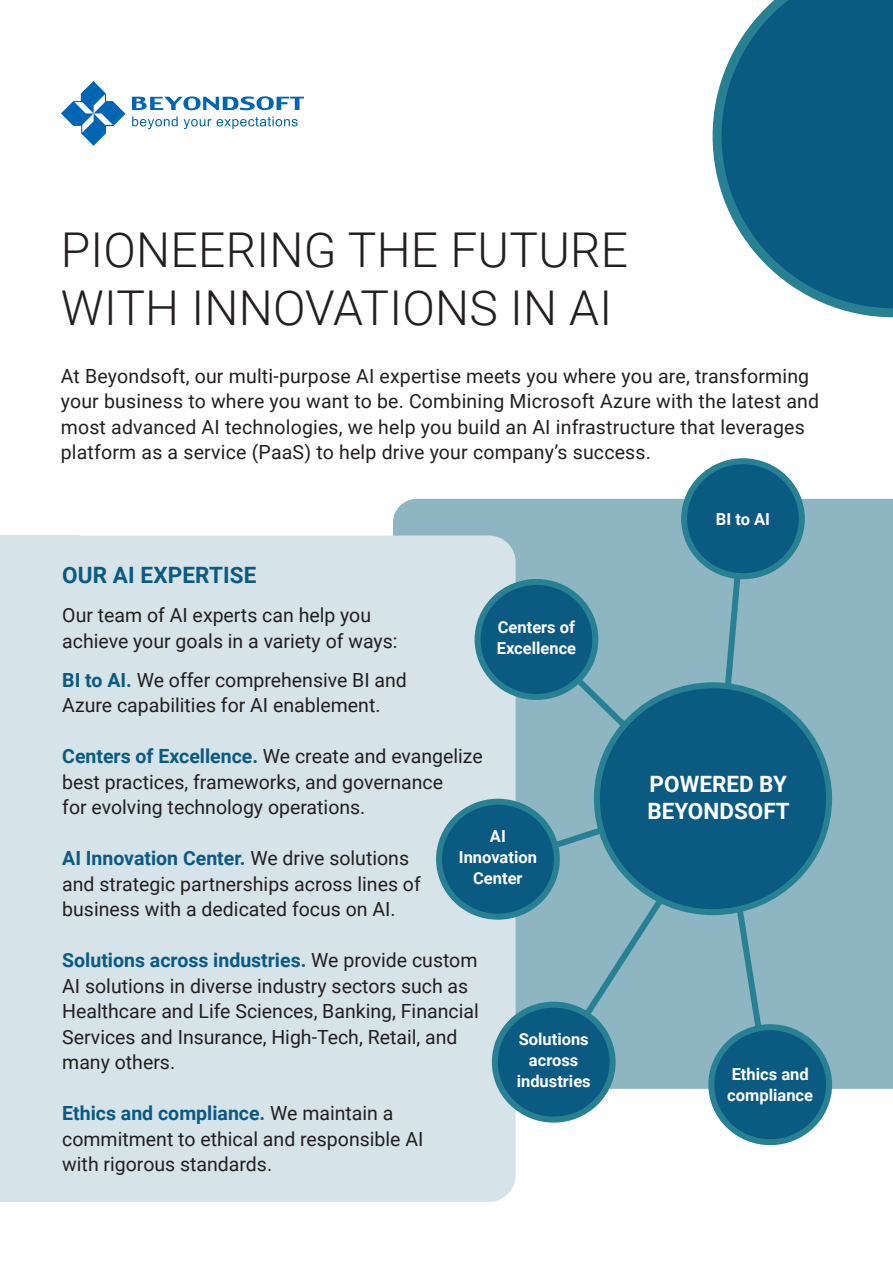
<style>
.page{position:relative;width:893px;height:1263px;background:#fff}
.page>*{position:absolute;margin:0;border:0;box-sizing:border-box;transform-origin:0 0}
.t1{font:300 48px/57.6px "Roboto";letter-spacing:.005em;color:#231f20}
.t2{font:700 22.5px "Roboto";color:#fff}
.t3{font:700 22.5px "Roboto";letter-spacing:.005em;color:#0a5a82}
.Light_Size_10{font:19.5px/25.5px "Roboto";color:#231f20}
.t4{font:700 16.5px/21px "Roboto";color:#fff}
.s1{font-weight:700;color:#0a5a82}
</style>
<div class="page">
<div style="left:393px;top:499px;width:500px;height:590px;background:#8db5c2"></div>
<div style="left:0;top:535px;width:79px;height:667px;background:#d6e3e8"></div>
<div style="left:35px;top:535px;width:481px;height:667px;background:#d6e3e8;border-radius:27px"></div>
<svg style="left:61px;top:81px;width:65px;height:65px"></svg>
<svg style="left:132px;top:116px;width:46px;height:13px"></svg>
<svg style="left:184px;top:116px;width:114px;height:13px"></svg>
<svg style="left:132px;top:96px;width:172px;height:14px"></svg>
<svg style="left:721px;top:575px;width:23px;height:111px;background:#72a7b5"></svg>
<div style="left:684px;top:461px;width:118px;height:115px;background:#0a5a82;border-radius:50%"></div>
<div style="left:681px;top:458px;width:124px;height:121px;border:6px solid #278193;border-radius:50%"></div>
<svg style="left:474px;top:568px;width:158px;height:165px;background:#5c94aa"></svg>
<svg style="left:733px;top:902px;width:33px;height:136px;background:#79aab8"></svg>
<div style="left:711px;top:1027px;width:118px;height:115px;background:#0a5a82;border-radius:50%"></div>
<div style="left:708px;top:1024px;width:124px;height:121px;border:6px solid #278193;border-radius:50%"></div>
<svg style="left:489px;top:893px;width:179px;height:232px"></svg>
<svg style="left:548px;top:821px;width:63px;height:32px;background:#75a9b7"></svg>
<div style="left:439px;top:802px;width:118px;height:115px;background:#0a5a82;border-radius:50%"></div>
<div style="left:436px;top:799px;width:124px;height:121px;border:6px solid #278193;border-radius:50%"></div>
<div style="left:597px;top:685px;width:232px;height:227px;background:#0a5a82;border-radius:50%"></div>
<div style="left:594px;top:682px;width:238px;height:233px;border:6px solid #278193;border-radius:50%"></div>
<svg style="left:713px;top:0;width:180px;height:317px"></svg>
<p class="t1" style="left:61px;top:219px;width:569px">PIONEERING THE FUTURE<br>WITH INNOVATIONS IN AI</p>
<p class="Light_Size_10" style="left:61px;top:362px;width:760px">At Beyondsoft, our multi-purpose AI expertise meets you where you are, transforming your business to where you want to be. Combining Microsoft Azure with the latest and most advanced AI technologies, we help you build an AI infrastructure that leverages platform as a service (PaaS) to help drive your company’s success.</p>
<p class="t3" style="left:62px;top:559px;width:196px">OUR AI EXPERTISE</p>
<p class="Light_Size_10" style="left:62px;top:602px;width:337px">Our team of AI experts can help you achieve your goals in a variety of ways:</p>
<p class="Light_Size_10" style="left:62px;top:666px;width:346px"><span class="s1">BI to AI.</span> We offer comprehensive BI and<br>Azure capabilities for AI enablement.</p>
<p class="Light_Size_10" style="left:62px;top:743px;width:422px"><span class="s1">Centers of Excellence.</span> We create and evangelize best practices, frameworks, and governance<br>for evolving technology operations.</p>
<p class="Light_Size_10" style="left:62px;top:845px;width:360px"><span class="s1">AI Innovation Center.</span> We drive solutions and strategic partnerships across lines of business with a dedicated focus on AI.</p>
<p class="Light_Size_10" style="left:62px;top:947px;width:418px"><span class="s1">Solutions across industries.</span> We provide custom AI solutions in diverse industry sectors such as Healthcare and Life Sciences, Banking, Financial Services and Insurance, High-Tech, Retail, and many others.</p>
<p class="Light_Size_10" style="left:62px;top:1100px;width:363px"><span class="s1">Ethics and compliance.</span> We maintain a commitment to ethical and responsible AI with rigorous standards.</p>
<p class="t4" style="left:497px;top:616px;width:81px">Centers of<br>Excellence</p>
<p class="t4" style="left:459px;top:825px;width:80px;text-align:center">AI<br>Innovation<br>Center</p>
<p class="t4" style="left:517px;top:1028px;width:76px;text-align:center">Solutions across industries</p>
<p class="t4" style="left:716px;top:507px;width:56px">BI to AI</p>
<p class="t2" style="left:650px;top:768px;width:139px">POWERED BY</p>
<p class="t2" style="left:647px;top:795px;width:144px">BEYONDSOFT</p>
<p class="t4" style="left:727px;top:1063px;width:87px">Ethics and compliance</p>
</div>
